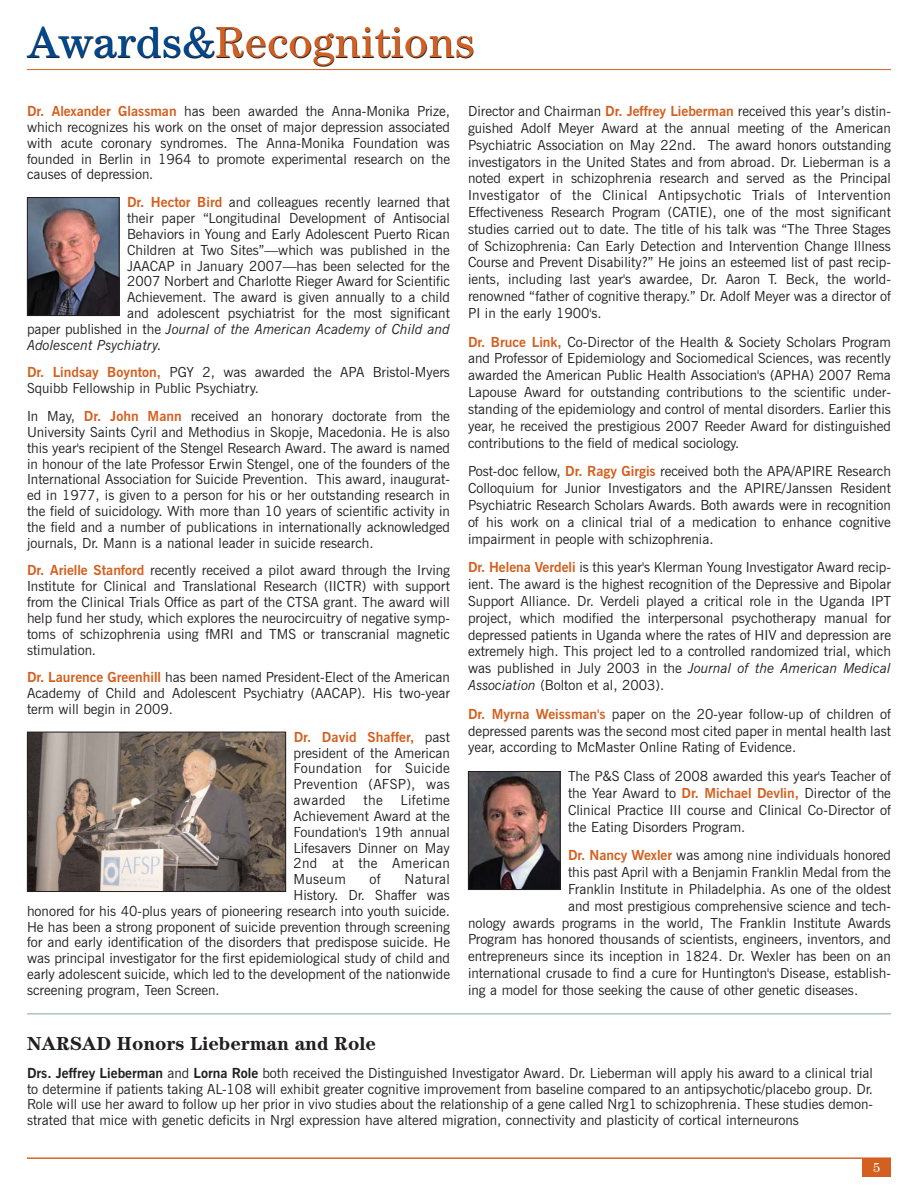
<style>
.page{position:relative;width:918px;height:1188px;background:#fff}
.page>*{position:absolute;margin:0;border:0;box-sizing:border-box;transform-origin:0 0}
.t1{font:45px "Century";color:#d36020}
.t2{font:19.5px "Century Bld";color:#231f20}
.t3{font:13.8px/16.8px "News Gothic BT";color:#231f20;text-align:justify}
.t4{font:italic 13.8px "News Gothic BT";color:#231f20}
.t5{font:13.8px "News Gothic BT";letter-spacing:.025em;color:#231f20}
.t6{font:13.5px "Century";color:#fff}
.s1{color:#231f20}
.s2{font-weight:700;color:#d36020}
.s3{font-style:normal}
.s4{font-style:italic}
.s5{font-weight:700}
</style>
<div class="page">
<div style="left:863px;top:1158px;width:28px;height:19px;background:#d36020"></div>
<hr style="left:27px;top:1158px;width:864px;height:1px;background:#d36020">
<hr style="left:27px;top:69px;width:864px;height:1px;background:#d36020">
<img style="left:470px;top:773px;width:89px;height:115px">
<div style="left:468px;top:771px;width:93px;height:119px;border:1px solid #231f20"></div>
<img style="left:29px;top:734px;width:255px;height:156px">
<div style="left:27px;top:732px;width:259px;height:160px;border:1px solid #231f20"></div>
<img style="left:29px;top:199px;width:89px;height:115px">
<div style="left:27px;top:197px;width:93px;height:119px;border:1px solid #231f20"></div>
<hr style="left:27px;top:1013px;width:864px;height:1px;background:#84ab92">
<h1 class="t1" style="left:27px;top:24px;width:449px"><span class="s1">Awards&amp;</span>Recognitions</h1>
<p class="t3" style="left:27px;top:105px;width:425px;line-height:15.8px"><span class="s2">Dr. Alexander Glassman</span> has been awarded the Anna-Monika Prize, which recognizes his work on the onset of major depression associated with acute coronary syndromes. The Anna-Monika Foundation was founded in Berlin in 1964 to promote experimental research on the causes of depression.</p>
<p class="t3" style="left:127px;top:196px;width:324px"><span class="s2">Dr. Hector Bird</span> and colleagues recently learned that</p>
<p class="t3" style="left:127px;top:211px;width:324px">their paper “Longitudinal Development of Antisocial</p>
<p class="t3" style="left:127px;top:227px;width:324px">Behaviors in Young and Early Adolescent Puerto Rican</p>
<p class="t3" style="left:127px;top:243px;width:324px">Children at Two Sites”—which was published in the</p>
<p class="t3" style="left:127px;top:259px;width:324px">JAACAP in January 2007—has been selected for the</p>
<p class="t3" style="left:127px;top:275px;width:324px">2007 Norbert and Charlotte Rieger Award for Scientific</p>
<p class="t3" style="left:127px;top:290px;width:324px">Achievement. The award is given annually to a child</p>
<p class="t3" style="left:127px;top:306px;width:324px">and adolescent psychiatrist for the most significant</p>
<p class="t4" style="left:27px;top:324px;width:424px"><span class="s3">paper published in the</span> Journal of the American Academy of Child and</p>
<p class="t4" style="left:27px;top:340px;width:136px">Adolescent Psychiatry.</p>
<p class="t3" style="left:27px;top:366px;width:424px;line-height:15.8px"><span class="s2">Dr. Lindsay Boynton,</span> PGY 2, was awarded the APA Bristol-Myers<br>Squibb Fellowship in Public Psychiatry.</p>
<p class="t3" style="left:27px;top:410px;width:425px;line-height:15.8px">In May, <span class="s2">Dr. John Mann</span> received an honorary doctorate from the University Saints Cyril and Methodius in Skopje, Macedonia. He is also this year's recipient of the Stengel Research Award. The award is named in honour of the late Professor Erwin Stengel, one of the founders of the International Association for Suicide Prevention. This award, inaugurat&shy;ed in 1977, is given to a person for his or her outstanding research in the field of suicidology. With more than 10 years of scientific activity in the field and a number of publications in internationally acknowledged journals, Dr. Mann is a national leader in suicide research.</p>
<p class="t3" style="left:27px;top:564px;width:425px;line-height:15.8px"><span class="s2">Dr. Arielle Stanford</span> recently received a pilot award through the Irving Institute for Clinical and Translational Research (IICTR) with support from the Clinical Trials Office as part of the CTSA grant. The award will help fund her study, which explores the neurocircuitry of negative symp&shy;toms of schizophrenia using fMRI and TMS or transcranial magnetic stimulation.</p>
<p class="t3" style="left:27px;top:671px;width:425px;line-height:15.8px"><span class="s2">Dr. Laurence Greenhill</span> has been named President-Elect of the American Academy of Child and Adolescent Psychiatry (AACAP). His two-year term will begin in 2009.</p>
<p class="t3" style="left:294px;top:731px;width:158px;line-height:15.8px"><span class="s2">Dr. David Shaffer,</span> past president of the American Foundation for Suicide Prevention (AFSP), was awarded</p>
<p class="t3" style="left:294px;top:794px;width:158px;line-height:15.8px;text-indent:107px">Lifetime Achievement Award at the Foundation's 19th annual Lifesavers Dinner on May 2nd at the American Museum</p>
<p class="t3" style="left:364px;top:793px;width:21px">the</p>
<p class="t3" style="left:370px;top:872px;width:13px">of</p>
<p class="t5" style="left:404px;top:874px;width:47px">Natural</p>
<p class="t3" style="left:294px;top:888px;width:158px">History. Dr. Shaffer was</p>
<p class="t3" style="left:27px;top:904px;width:424px">honored for his 40-plus years of pioneering research into youth suicide.</p>
<p class="t3" style="left:27px;top:920px;width:424px">He has been a strong proponent of suicide prevention through screening</p>
<p class="t3" style="left:27px;top:936px;width:425px">for and early identification of the disorders that predispose suicide. He</p>
<p class="t3" style="left:27px;top:952px;width:424px">was principal investigator for the first epidemiological study of child and</p>
<p class="t3" style="left:27px;top:967px;width:425px">early adolescent suicide, which led to the development of the nationwide</p>
<p class="t3" style="left:27px;top:983px;width:194px">screening program, Teen Screen.</p>
<p class="t3" style="left:468px;top:104px;width:425px">Director and Chairman <span class="s2">Dr. Jeffrey Lieberman</span> received this year’s distin&shy;guished Adolf Meyer Award at the annual meeting of the American Psychiatric Association on May 22nd. The award honors outstanding investigators in the United States and from abroad. Dr. Lieberman is a noted expert in schizophrenia research and served as the Principal Investigator of the Clinical Antipsychotic Trials of Intervention Effectiveness Research Program (CATIE), one of the most significant studies carried out to date. The title of his talk was “The Three Stages of Schizophrenia: Can Early Detection and Intervention Change Illness Course and Prevent Disability?” He joins an esteemed list of past recip&shy;ients, including last year's awardee, Dr. Aaron T. Beck, the world&shy;renowned “father of cognitive therapy.” Dr. Adolf Meyer was a director of PI in the early 1900's.</p>
<p class="t3" style="left:468px;top:335px;width:424px"><span class="s2">Dr. Bruce Link,</span> Co-Director of the Health &amp; Society Scholars Program and Professor of Epidemiology and Sociomedical Sciences, was recently awarded the American Public Health Association's (APHA) 2007 Rema Lapouse Award for outstanding contributions to the scientific under&shy;standing of the epidemiology and control of mental disorders. Earlier this year, he received the prestigious 2007 Reeder Award for distinguished contributions to the field of medical sociology.</p>
<p class="t3" style="left:468px;top:465px;width:425px">Post-doc fellow, <span class="s2">Dr. Ragy Girgis</span> received both the APA/APIRE Research Colloquium for Junior Investigators and the APIRE/Janssen Resident Psychiatric Research Scholars Awards. Both awards were in recognition of his work on a clinical trial of a medication to enhance cognitive impairment in people with schizophrenia.</p>
<p class="t3" style="left:468px;top:561px;width:425px"><span class="s2">Dr. Helena Verdeli</span> is this year's Klerman Young Investigator Award recip&shy;ient. The award is the highest recognition of the Depressive and Bipolar Support Alliance. Dr. Verdeli played a critical role in the Uganda IPT project, which modified the interpersonal psychotherapy manual for depressed patients in Uganda where the rates of HIV and depression are extremely high. This project led to a controlled randomized trial, which was published in July 2003 in the <span class="s4">Journal of the American Medical Association</span> (Bolton et al, 2003).</p>
<p class="t3" style="left:468px;top:707px;width:424px"><span class="s2">Dr. Myrna Weissman's</span> paper on the 20-year follow-up of children of depressed parents was the second most cited paper in mental health last year, according to McMaster Online Rating of Evidence.</p>
<p class="t3" style="left:568px;top:770px;width:324px">The P&amp;S Class of 2008 awarded this year's Teacher of the Year Award to <span class="s2">Dr. Michael Devlin,</span> Director of the Clinical Practice III course and Clinical Co-Director of the Eating Disorders Program.</p>
<p class="t3" style="left:568px;top:849px;width:324px"><span class="s2">Dr. Nancy Wexler</span> was among nine individuals honored</p>
<p class="t3" style="left:568px;top:866px;width:324px">this past April with a Benjamin Franklin Medal from the</p>
<p class="t3" style="left:568px;top:882px;width:324px">Franklin Institute in Philadelphia. As one of the oldest</p>
<p class="t3" style="left:568px;top:899px;width:324px">and most prestigious comprehensive science and tech-</p>
<p class="t3" style="left:468px;top:916px;width:424px">nology awards programs in the world, The Franklin Institute Awards</p>
<p class="t3" style="left:468px;top:933px;width:424px">Program has honored thousands of scientists, engineers, inventors, and</p>
<p class="t3" style="left:468px;top:950px;width:424px">entrepreneurs since its inception in 1824. Dr. Wexler has been on an</p>
<p class="t3" style="left:468px;top:966px;width:424px">international crusade to find a cure for Huntington's Disease, establish-</p>
<p class="t3" style="left:468px;top:983px;width:392px">ing a model for those seeking the cause of other genetic diseases.</p>
<h2 class="t2" style="left:27px;top:1036px;width:351px">NARSAD Honors Lieberman and Role</h2>
<p class="t3" style="left:27px;top:1067px;width:848px;line-height:15.8px"><span class="s5">Drs. Jeffrey Lieberman</span> and <span class="s5">Lorna Role</span> both received the Distinguished Investigator Award. Dr. Lieberman will apply his award to a clinical trial to determine if patients taking AL-108 will exhibit greater cognitive improvement from baseline compared to an antipsychotic/placebo group. Dr.<br>Role will use her award to follow up her prior in vivo studies about the relationship of a gene called Nrg1 to schizophrenia. These studies demon&shy;strated that mice with genetic deficits in Nrgl expression have altered migration, connectivity and plasticity of cortical interneurons</p>
<p class="t6" style="left:873px;top:1162px;width:9px">5</p>
</div>
